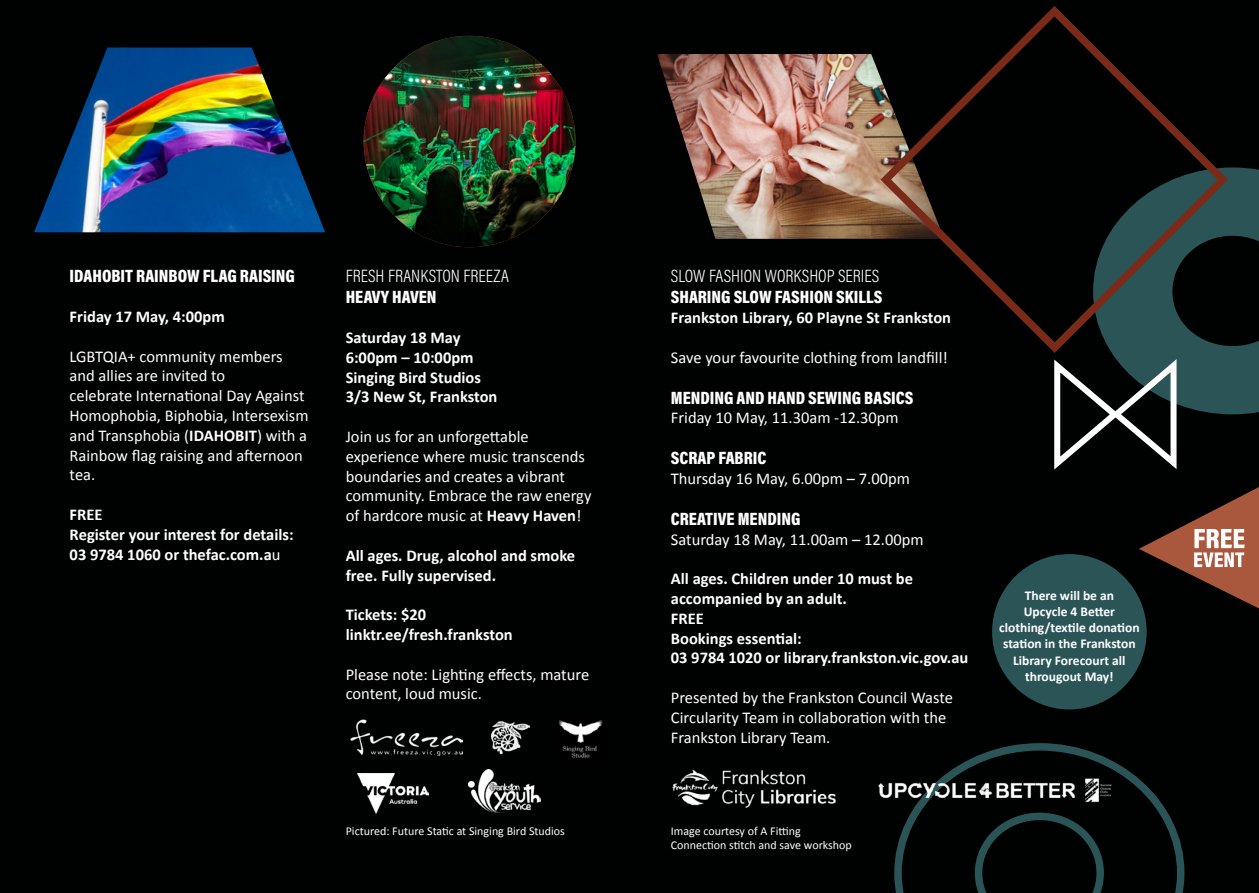
<style>
.page{position:relative;width:1259px;height:893px;background:#fff}
.page>*{position:absolute;margin:0;border:0;box-sizing:border-box;transform-origin:0 0}
.t1{font:18px/21px "Acumin Variable Concept";color:#fff}
.t2{font:16.5px/19.8px "Calibri";color:#fff}
.t3{font:700 16.5px/19.8px "Calibri";color:#fff}
.t4{font:700 13.5px/16.2px "Calibri";color:#fff;text-align:center}
.t5{font:12px/14.4px "Calibri";color:#fff}
.s1{font-weight:700}
.s2{font-weight:400}
</style>
<div class="page">
<div style="left:0;top:0;width:629px;height:893px;background:#000101"></div>
<img style="left:363px;top:36px;width:212px;height:211px">
<img style="left:34px;top:47px;width:291px;height:185px">
<div style="left:629px;top:0;width:630px;height:893px;background:#000101"></div>
<img style="left:657px;top:54px;width:218px;height:185px">
<svg style="left:894px;top:743px;width:291px;height:150px"></svg>
<svg style="left:875px;top:6px;width:341px;height:340px"></svg>
<div style="left:992px;top:554px;width:154px;height:155px;background:#2a5456;border-radius:50%"></div>
<svg style="left:1048px;top:167px;width:211px;height:447px"></svg>
<img style="left:672px;top:769px;width:164px;height:39px">
<img style="left:878px;top:767px;width:242px;height:47px">
<img style="left:351px;top:720px;width:111px;height:35px">
<img style="left:491px;top:721px;width:38px;height:34px">
<img style="left:559px;top:720px;width:44px;height:38px">
<img style="left:357px;top:773px;width:71px;height:40px">
<img style="left:469px;top:770px;width:71px;height:42px">
<p class="t1" style="left:70px;top:265px;width:227px">IDAHOBIT RAINBOW FLAG RAISING</p>
<p class="t3" style="left:70px;top:306px;width:157px">Friday 17 May, 4:00pm</p>
<p class="t2" style="left:70px;top:346px;width:240px">LGBTQIA+ community members and allies are invited to<br>celebrate International Day Against<br>Homophobia, Biphobia, Intersexism and Transphobia (<span class="s1">IDAHOBIT</span>) with a<br>Rainbow flag raising and afternoon tea.</p>
<p class="t3" style="left:70px;top:504px;width:225px">FREE<br>Register your interest for details:<br>03 9784 1060 or thefac.com.a<span class="s2">u</span></p>
<p class="t1" style="left:346px;top:265px;width:165px">FRESH FRANKSTON FREEZA<br>HEAVY HAVEN</p>
<p class="t3" style="left:346px;top:327px;width:153px">Saturday 18 May<br>6:00pm – 10:00pm<br>Singing Bird Studios<br>3/3 New St, Frankston</p>
<p class="t2" style="left:346px;top:426px;width:247px">Join us for an unforgettable experience where music transcends boundaries and creates a vibrant community. Embrace the raw energy of hardcore music at <span class="s1">Heavy Haven</span>!</p>
<p class="t3" style="left:346px;top:545px;width:231px">All ages. Drug, alcohol and smoke free. Fully supervised.</p>
<p class="t3" style="left:346px;top:604px;width:168px">Tickets: $20 linktr.ee/fresh.frankston</p>
<p class="t2" style="left:346px;top:664px;width:245px">Please note: Lighting effects, mature content, loud music.</p>
<p class="t5" style="left:346px;top:823px;width:221px">Pictured: Future Static at Singing Bird Studios</p>
<p class="t1" style="left:671px;top:265px;width:213px">SLOW FASHION WORKSHOP SERIES<br>SHARING SLOW FASHION SKILLS</p>
<p class="t3" style="left:671px;top:307px;width:282px">Frankston Library, 60 Playne St Frankston</p>
<p class="t2" style="left:671px;top:347px;width:278px">Save your favourite clothing from landfill!</p>
<p class="t1" style="left:671px;top:386px;width:244px">MENDING AND HAND SEWING BASICS</p>
<p class="t2" style="left:671px;top:408px;width:229px">Friday 10 May, 11.30am -12.30pm</p>
<p class="t1" style="left:671px;top:447px;width:97px">SCRAP FABRIC</p>
<p class="t2" style="left:671px;top:468px;width:240px">Thursday 16 May, 6.00pm – 7.00pm</p>
<p class="t1" style="left:671px;top:507px;width:131px">CREATIVE MENDING</p>
<p class="t2" style="left:671px;top:529px;width:254px">Saturday 18 May, 11.00am – 12.00pm</p>
<p class="t3" style="left:671px;top:568px;width:299px">All ages. Children under 10 must be accompanied by an adult.<br>FREE<br>Bookings essential:<br>03 9784 1020 or library.frankston.vic.gov.au</p>
<p class="t2" style="left:671px;top:687px;width:283px">Presented by the Frankston Council Waste<br>Circularity Team in collaboration with the<br>Frankston Library Team.</p>
<p class="t4" style="left:999px;top:587px;width:142px">There will be an<br>Upcycle 4 Better clothing/textile donation station in the Frankston<br>Library Forecourt all througout May!</p>
<p class="t5" style="left:671px;top:823px;width:182px">Image courtesy of A Fitting<br>Connection stitch and save workshop</p>
</div>
